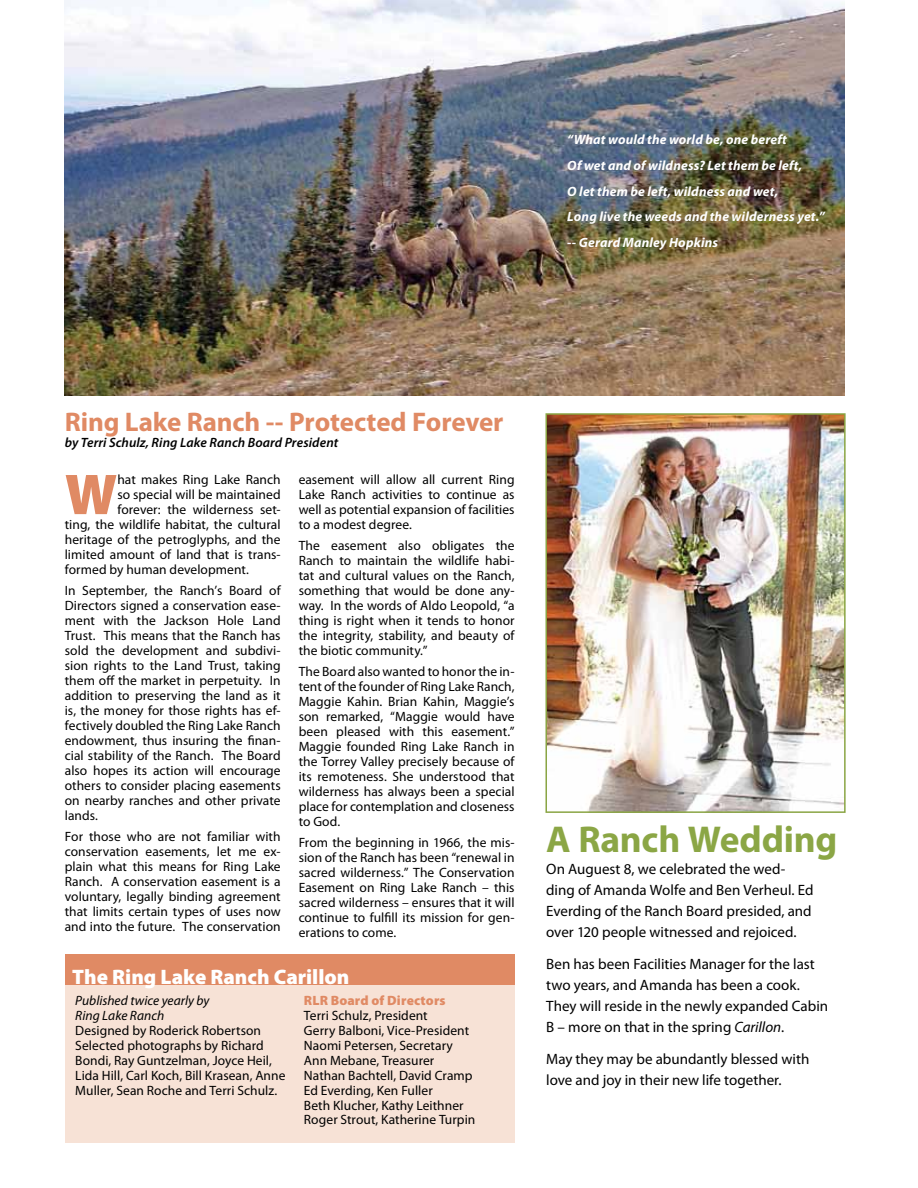
<style>
.page{position:relative;width:918px;height:1188px;background:#fff}
.page>*{position:absolute;margin:0;border:0;box-sizing:border-box;transform-origin:0 0}
.t1{font:900 58.05px "Myriad Pro";color:#e08a64}
.t2{font:700 37.5px "Myriad Pro";letter-spacing:-.01em;color:#8ba645}
.t3{font:700 27px "Myriad Pro";letter-spacing:-.005em;color:#e08a64}
.t4{font:900 21px "Myriad Pro";color:#fff}
.t5{font:15px/21px "Myriad Pro";color:#000}
.t6{font:13.5px/15px "Myriad Pro";letter-spacing:.005em;color:#000;text-align:justify}
.t7{font:italic 700 13.5px/25.8px "Myriad Pro";letter-spacing:.01em;color:#fff}
.t8{font:italic 600 13.5px "Myriad Pro";letter-spacing:.005em;color:#000}
.t9{font:italic 13.5px/15px "Myriad Pro";color:#000}
.t10{font:900 13.5px "Myriad Pro";letter-spacing:.01em;color:#e08a64}
.s1{color:#8aa544}
.s2{font-style:italic}
</style>
<div class="page">
<div style="left:65px;top:954px;width:450px;height:189px;background:#f7e2d6"></div>
<img style="left:548px;top:416px;width:295px;height:394px">
<div style="left:545px;top:413px;width:301px;height:400px;border:2px solid #8aa544"></div>
<img style="left:65px;top:0;width:780px;height:396px">
<div style="left:65px;top:954px;width:450px;height:30px;background:#e08a64"></div>
<p class="t7" style="left:567px;top:126px;width:259px">“What would the world be, one bereft<br>Of wet and of wildness? Let them be left,<br>O let them be left, wildness and wet,<br>Long live the weeds and the wilderness yet.” -- Gerard Manley Hopkins</p>
<h3 class="t3" style="left:65px;top:404px;width:440px">Ring Lake Ranch -- Protected Forever</h3>
<p class="t8" style="left:65px;top:434px;width:275px">by Terri Schulz, Ring Lake Ranch Board President</p>
<h1 class="t1" style="left:65px;top:456px;width:54px">W</h1>
<p class="t6" style="left:117px;top:472px;width:165px">hat makes Ring Lake Ranch</p>
<p class="t6" style="left:117px;top:487px;width:165px">so special will be maintained</p>
<p class="t6" style="left:117px;top:502px;width:165px">forever: the wilderness set-</p>
<p class="t6" style="left:65px;top:517px;width:217px">ting, the wildlife habitat, the cultural</p>
<p class="t6" style="left:65px;top:532px;width:217px">heritage of the petroglyphs, and the</p>
<p class="t6" style="left:65px;top:547px;width:217px">limited amount of land that is trans-</p>
<p class="t6" style="left:65px;top:562px;width:186px">formed by human development.</p>
<p class="t6" style="left:65px;top:583px;width:217px">In September, the Ranch’s Board of Directors signed a conservation ease&shy;ment with the Jackson Hole Land Trust. This means that the Ranch has sold the development and subdivi&shy;sion rights to the Land Trust, taking them off the market in perpetuity. In addition to preserving the land as it is, the money for those rights has ef&shy;fectively doubled the Ring Lake Ranch endowment, thus insuring the finan&shy;cial stability of the Ranch. The Board also hopes its action will encourage others to consider placing easements on nearby ranches and other private lands.</p>
<p class="t6" style="left:65px;top:829px;width:217px">For those who are not familiar with conservation easements, let me ex&shy;plain what this means for Ring Lake Ranch. A conservation easement is a voluntary, legally binding agreement that limits certain types of uses now and into the future. The conservation</p>
<p class="t6" style="left:299px;top:472px;width:217px">easement will allow all current Ring Lake Ranch activities to continue as well as potential expansion of facilities to a modest degree.</p>
<p class="t6" style="left:299px;top:538px;width:217px">The easement also obligates the Ranch to maintain the wildlife habi&shy;tat and cultural values on the Ranch, something that would be done any&shy;way. In the words of Aldo Leopold, “a thing is right when it tends to honor the integrity, stability, and beauty of the biotic community.”</p>
<p class="t6" style="left:299px;top:664px;width:217px">The Board also wanted to honor the in&shy;tent of the founder of Ring Lake Ranch, Maggie Kahin. Brian Kahin, Maggie’s son remarked, “Maggie would have been pleased with this easement.” Maggie founded Ring Lake Ranch in the Torrey Valley precisely because of its remoteness. She understood that wilderness has always been a special place for contemplation and closeness to God.</p>
<p class="t6" style="left:299px;top:835px;width:217px">From the beginning in 1966, the mis&shy;sion of the Ranch has been “renewal in sacred wilderness.” The Conservation Easement on Ring Lake Ranch – this sacred wilderness – ensures that it will continue to fulfill its mission for gen&shy;erations to come.</p>
<h3 class="t4" style="left:72px;top:963px;width:279px">The Ring Lake Ranch Carillon</h3>
<p class="t9" style="left:75px;top:992px;width:136px">Published twice yearly by<br>Ring Lake Ranch</p>
<p class="t6" style="left:75px;top:1022px;width:212px;text-align:left">Designed by Roderick Robertson Selected photographs by Richard Bondi, Ray Guntzelman, Joyce Heil, Lida Hill, Carl Koch, Bill Krasean, Anne Muller, Sean Roche and Terri Schulz.</p>
<p class="t10" style="left:304px;top:991px;width:143px">RLR Board of Directors</p>
<p class="t6" style="left:304px;top:1007px;width:173px;text-align:left">Terri Schulz, President<br>Gerry Balboni, Vice-President<br>Naomi Petersen, Secretary<br>Ann Mebane, Treasurer<br>Nathan Bachtell, David Cramp<br>Ed Everding, Ken Fuller<br>Beth Klucher, Kathy Leithner<br>Roger Strout, Katherine Turpin</p>
<h2 class="t2" style="left:546px;top:815px;width:293px">A Ra<span class="s1">n</span>ch Wedding</h2>
<p class="t5" style="left:546px;top:858px;width:269px">On Auguest 8, we celebrated the wed&shy;ding of Amanda Wolfe and Ben Verheul. Ed Everding of the Ranch Board presided, and over 120 people witnessed and rejoiced.</p>
<p class="t5" style="left:546px;top:953px;width:283px">Ben has been Facilities Manager for the last two years, and Amanda has been a cook.<br>They will reside in the newly expanded Cabin B – more on that in the spring <span class="s2">Carillon</span>.</p>
<p class="t5" style="left:546px;top:1048px;width:265px">May they may be abundantly blessed with love and joy in their new life together.</p>
</div>
